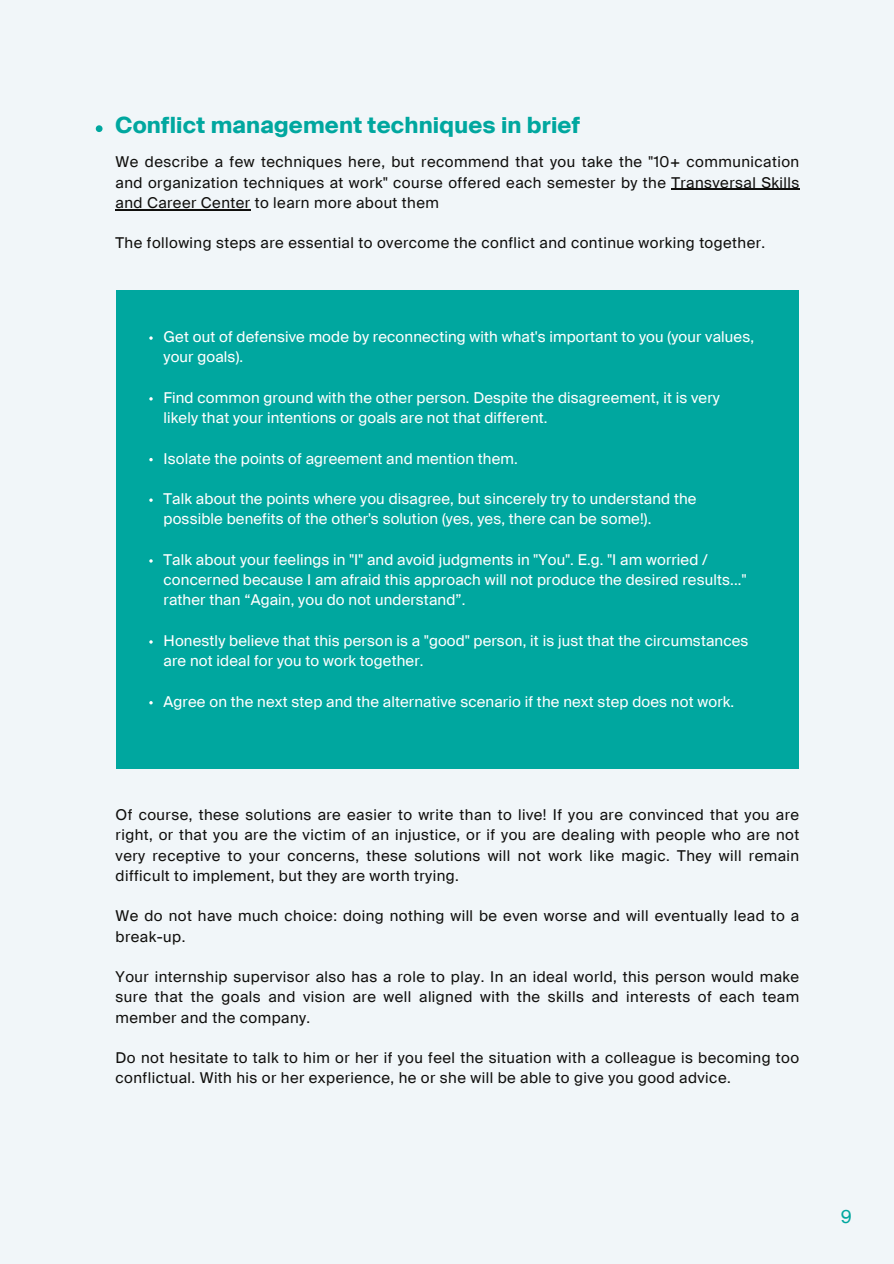
<style>
.page{position:relative;width:894px;height:1264px;background:#fff}
.page>*{position:absolute;margin:0;border:0;box-sizing:border-box;transform-origin:0 0}
.t1{font:700 22.5px "Suisse Intl EPFL";letter-spacing:.01em;color:#00a79f}
.t2{font:18px "Suisse Intl EPFL";color:#00a79f}
.t3{font:15px/20.2px "Suisse Intl EPFL";letter-spacing:.03em;color:#100f0d;text-align:justify}
.t4{font:15px/20.2px "Suisse Intl EPFL";letter-spacing:.01em;color:#fff}
</style>
<div class="page">
<div style="left:0;top:0;width:893px;height:1263px;background:#f1f6f9"></div>
<div style="left:117px;top:291px;width:681px;height:478px;background:#00a79f"></div>
<svg style="left:149px;top:336px;width:4px;height:4px"></svg>
<svg style="left:149px;top:397px;width:4px;height:3px"></svg>
<svg style="left:149px;top:458px;width:4px;height:3px"></svg>
<svg style="left:149px;top:498px;width:4px;height:4px"></svg>
<svg style="left:149px;top:559px;width:4px;height:3px"></svg>
<svg style="left:149px;top:640px;width:4px;height:3px"></svg>
<svg style="left:149px;top:701px;width:4px;height:3px"></svg>
<hr style="left:671px;top:189px;width:128px;height:1px;background:#100f0d">
<hr style="left:115px;top:209px;width:136px;height:1px;background:#100f0d">
<svg style="left:96px;top:125px;width:6px;height:7px"></svg>
<p class="t1" style="left:115px;top:116px;width:466px">Conflict management techniques in brief</p>
<p class="t3" style="left:115px;top:153px;width:685px">We describe a few techniques here, but recommend that you take the "10+ communication and organization techniques at work" course offered each semester by the Transversal Skills and Career Center to learn more about them</p>
<p class="t3" style="left:115px;top:234px;width:651px">The following steps are essential to overcome the conflict and continue working together.</p>
<h1 class="t4" style="left:163px;top:328px;width:592px">Get out of defensive mode by reconnecting with what's important to you (your values, your goals).</h1>
<p class="t4" style="left:163px;top:388px;width:557px">Find common ground with the other person. Despite the disagreement, it is very likely that your intentions or goals are not that different.</p>
<p class="t4" style="left:163px;top:449px;width:356px">Isolate the points of agreement and mention them.</p>
<p class="t4" style="left:163px;top:490px;width:534px">Talk about the points where you disagree, but sincerely try to understand the possible benefits of the other's solution (yes, yes, there can be some!).</p>
<p class="t4" style="left:163px;top:550px;width:584px">Talk about your feelings in "I" and avoid judgments in "You". E.g. "I am worried / concerned because I am afraid this approach will not produce the desired results..." rather than “Again, you do not understand”.</p>
<p class="t4" style="left:163px;top:631px;width:586px">Honestly believe that this person is a "good" person, it is just that the circumstances are not ideal for you to work together.</p>
<p class="t4" style="left:163px;top:692px;width:572px">Agree on the next step and the alternative scenario if the next step does not work.</p>
<p class="t3" style="left:115px;top:805px;width:685px">Of course, these solutions are easier to write than to live! If you are convinced that you are right, or that you are the victim of an injustice, or if you are dealing with people who are not very receptive to your concerns, these solutions will not work like magic. They will remain difficult to implement, but they are worth trying.</p>
<p class="t3" style="left:115px;top:907px;width:685px">We do not have much choice: doing nothing will be even worse and will eventually lead to a break-up.</p>
<p class="t3" style="left:115px;top:967px;width:685px">Your internship supervisor also has a role to play. In an ideal world, this person would make sure that the goals and vision are well aligned with the skills and interests of each team member and the company.</p>
<p class="t3" style="left:115px;top:1048px;width:685px">Do not hesitate to talk to him or her if you feel the situation with a colleague is becoming too conflictual. With his or her experience, he or she will be able to give you good advice.</p>
<p class="t2" style="left:840px;top:1208px;width:12px">9</p>
</div>
